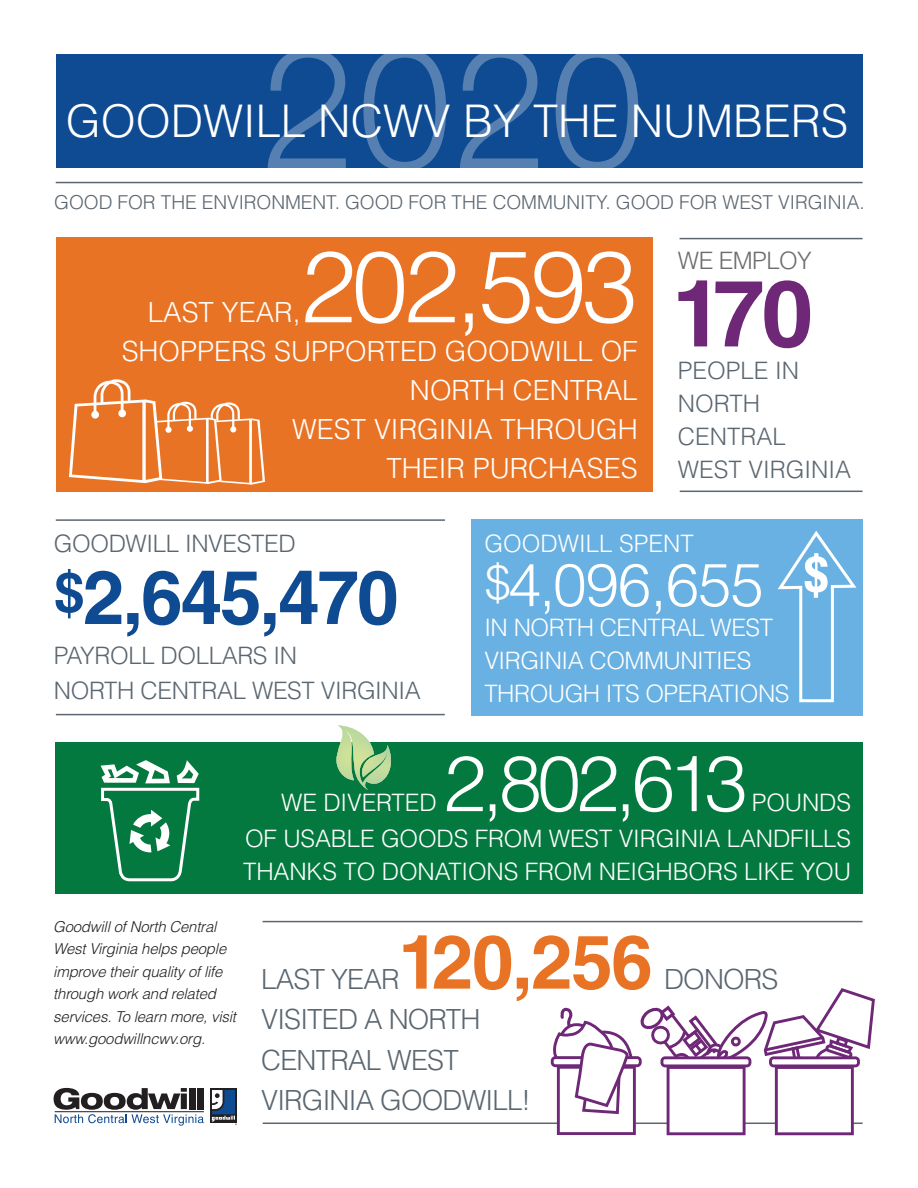
<style>
.page{position:relative;width:918px;height:1188px;background:#fff}
.page>*{position:absolute;margin:0;border:0;box-sizing:border-box;transform-origin:0 0}
.t1{font:300 169.5px "Helvetica Neue";color:#fff}
.t2{font:300 100.5px "Helvetica";letter-spacing:-.045em;color:#fff}
.t3{font:700 93px "Helvetica";color:#6f2877}
.t4{font:300 78px "Helvetica";letter-spacing:-.075em;color:#fff}
.t5{font:700 75px "Helvetica";letter-spacing:-.03em;color:#0f4b92}
.t6{font:700 75px "Helvetica";letter-spacing:-.02em;color:#e97324}
.t7{font:300 60px "Helvetica";letter-spacing:-.015em;color:#fff}
.t8{font:300 45px "Helvetica";color:#fff}
.t9{font:300 27.75px/39px "Helvetica";color:#fff;text-align:right}
.t10{font:300 27.75px/40.5px "Helvetica";letter-spacing:-.03em;color:#5b6670}
.t11{font:300 24px/33px "Helvetica";letter-spacing:-.005em;color:#fff}
.t12{font:300 24px/33px "Helvetica";letter-spacing:-.015em;color:#5b6670}
.t13{font:300 24px "Helvetica";letter-spacing:-.025em;color:#6c6d70}
.t14{font:300 19.2px "Helvetica";letter-spacing:-.005em;color:#5b6670}
.t15{font:italic 300 15px/22.5px "Helvetica";letter-spacing:-.015em;color:#231f20}
.s1{font-size:48px}
</style>
<div class="page">
<div style="left:56px;top:743px;width:807px;height:151px;background:#04793f"></div>
<div style="left:471px;top:519px;width:392px;height:197px;background:#69b1e2"></div>
<hr style="left:56px;top:519px;width:389px;height:2px;background:#5b6670">
<div style="left:56px;top:238px;width:597px;height:254px;background:#e97324"></div>
<hr style="left:263px;top:921px;width:600px;height:1px;background:#5b6670">
<hr style="left:263px;top:1123px;width:600px;height:1px;background:#5b6670">
<hr style="left:680px;top:238px;width:183px;height:1px;background:#5b6670">
<hr style="left:680px;top:491px;width:183px;height:1px;background:#5b6670">
<svg style="left:69px;top:380px;width:196px;height:105px"></svg>
<hr style="left:56px;top:714px;width:389px;height:1px;background:#5b6670">
<svg style="left:550px;top:988px;width:325px;height:147px"></svg>
<svg style="left:778px;top:530px;width:79px;height:173px"></svg>
<div style="left:56px;top:54px;width:806px;height:114px;background:#0f4b92"></div>
<hr style="left:56px;top:182px;width:807px;height:1px;background:#5b6670">
<svg style="left:332px;top:725px;width:61px;height:65px"></svg>
<div style="left:210px;top:1088px;width:27px;height:35px;background:#231f20"></div>
<svg style="left:212px;top:1090px;width:25px;height:35px"></svg>
<svg style="left:54px;top:1088px;width:150px;height:38px"></svg>
<svg style="left:100px;top:760px;width:100px;height:122px"></svg>
<h1 class="t1" style="left:262px;top:4px;width:384px">2020</h1>
<h3 class="t8" style="left:66px;top:93px;width:784px">GOODWILL NCWV BY THE NUMBERS</h3>
<p class="t14" style="left:54px;top:191px;width:812px">GOOD FOR THE ENVIRONMENT. GOOD FOR THE COMMUNITY. GOOD FOR WEST VIRGINIA.</p>
<h2 class="t2" style="left:300px;top:224px;width:339px">202,593</h2>
<p class="t9" style="left:122px;top:331px;width:518px">SHOPPERS SUPPORTED GOODWILL OF<br>NORTH CENTRAL<br>WEST VIRGINIA THROUGH<br>THEIR PURCHASES</p>
<p class="t9" style="left:148px;top:292px;width:154px">LAST YEAR,</p>
<p class="t13" style="left:678px;top:246px;width:135px">WE EMPLOY</p>
<h3 class="t3" style="left:672px;top:257px;width:143px">170</h3>
<p class="t12" style="left:678px;top:354px;width:175px">PEOPLE IN<br>NORTH<br>CENTRAL<br>WEST VIRGINIA</p>
<p class="t12" style="left:54px;top:526px;width:243px">GOODWILL INVESTED</p>
<h3 class="t5" style="left:54px;top:552px;width:346px"><sup>$</sup>2,645,470</h3>
<p class="t12" style="left:54px;top:638px;width:369px;line-height:34.5px">PAYROLL DOLLARS IN<br>NORTH CENTRAL WEST VIRGINIA</p>
<p class="t11" style="left:484px;top:526px;width:211px">GOODWILL SPENT</p>
<h3 class="t7" style="left:484px;top:547px;width:281px"><span class="s1">$</span>4,096,655</h3>
<p class="t11" style="left:484px;top:610px;width:307px">IN NORTH CENTRAL WEST<br>VIRGINIA COMMUNITIES<br>THROUGH ITS OPERATIONS</p>
<h3 class="t4" style="left:443px;top:735px;width:306px">2,802,613</h3>
<p class="t11" style="left:245px;top:784px;width:607px;line-height:36px;text-align:right">POUNDS<br>OF USABLE GOODS FROM WEST VIRGINIA LANDFILLS</p>
<p class="t11" style="left:243px;top:854px;width:609px">THANKS TO DONATIONS FROM NEIGHBORS LIKE YOU</p>
<p class="t11" style="left:281px;top:785px;width:157px">WE DIVERTED</p>
<p class="t15" style="left:53px;top:915px;width:184px">Goodwill of North Central<br>West Virginia helps people improve their quality of life through work and related services. To learn more, visit www.goodwillncwv.org.</p>
<h3 class="t6" style="left:398px;top:916px;width:256px">120,256</h3>
<p class="t10" style="left:261px;top:958px;width:140px">LAST YEAR</p>
<p class="t10" style="left:261px;top:998px;width:271px">VISITED A NORTH<br>CENTRAL WEST<br>VIRGINIA GOODWILL!</p>
<p class="t10" style="left:664px;top:958px;width:116px">DONORS</p>
</div>
